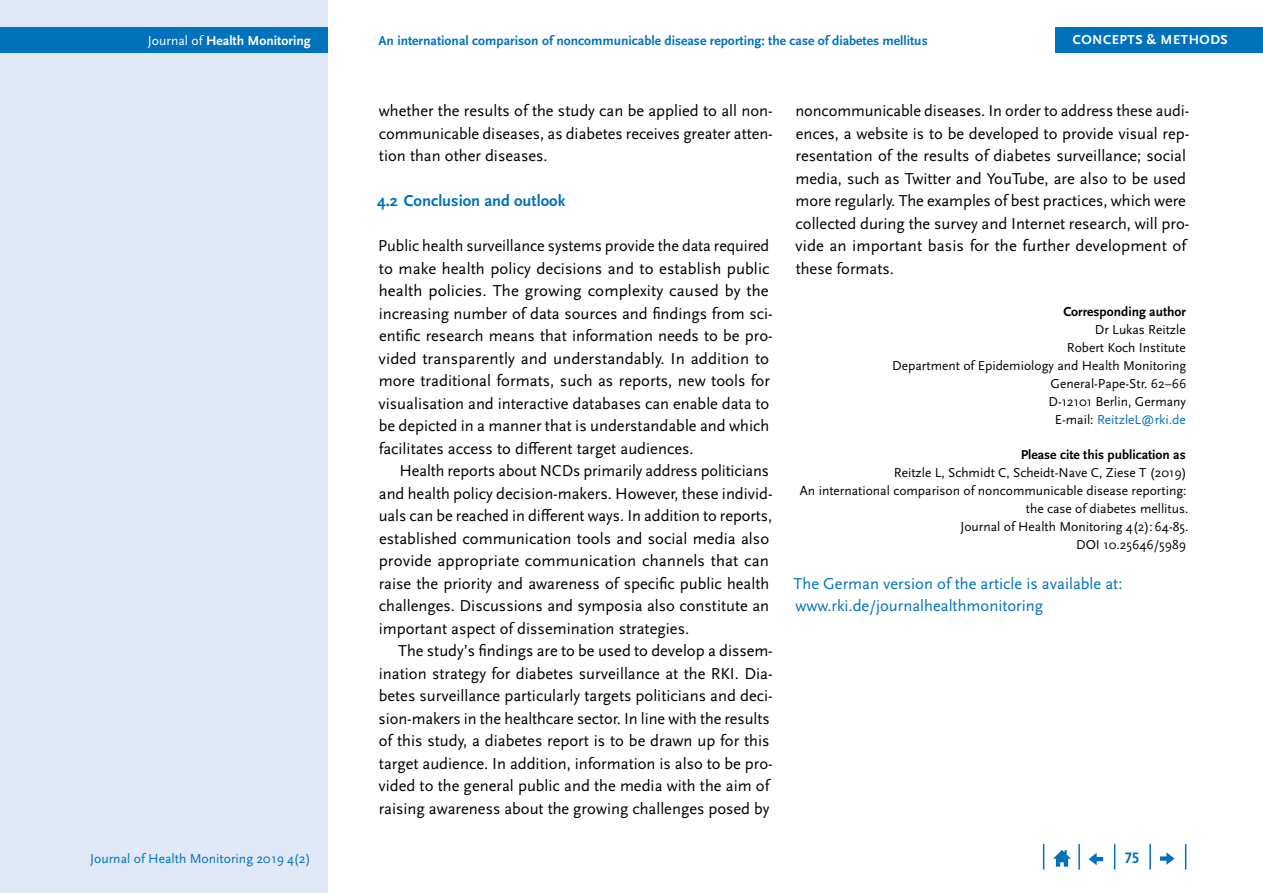
<style>
.page{position:relative;width:1263px;height:893px;background:#fff}
.page>*{position:absolute;margin:0;border:0;box-sizing:border-box;transform-origin:0 0}
.Copy_Einzug{font:16.5px/22.5px "Scala Sans Pro";color:#000}
.Copy{font:16.5px/22.5px "Scala Sans Pro";color:#000;text-align:justify}
.Copy-2{font:16.5px "Scala Sans Pro";color:#0072bc}
.t1{font:700 16.5px "Scala Sans Pro";color:#0072bc}
.t2{font:700 15.75px "Scala Sans Pro";color:#0072bc}
.t3{font:700 13.65px "Scala Sans Pro";color:#0072bc}
.t4{font:13.65px "Scala Sans Pro";color:#0072bc}
.t5{font:700 13.65px "Scala Sans Pro";color:#fff}
.Impressum_klein{font:13.5px/18px "Scala Sans Pro";color:#000;text-align:right}
.t6{font:700 13.5px "Scala Sans Pro";color:#000}
.Impressum_klein-2{font:13.5px "Scala Sans Pro";color:#0072bc}
.t7{font:700 13.5px "Scala Sans Pro";letter-spacing:.04em;color:#fff}
.s1{font-weight:400}
.s2{color:#000}
</style>
<div class="page">
<div style="left:0;top:0;width:327px;height:893px;background:#e1e8f6"></div>
<div style="left:1055px;top:28px;width:208px;height:25px;background:#0072bc"></div>
<div style="left:0;top:28px;width:327px;height:25px;background:#0072bc"></div>
<svg style="left:1185px;top:844px;width:1px;height:26px"></svg>
<hr style="left:1149px;top:844px;width:2px;height:26px;background:#0072bc">
<svg style="left:1114px;top:844px;width:1px;height:26px"></svg>
<hr style="left:1078px;top:844px;width:2px;height:26px;background:#0072bc">
<svg style="left:1043px;top:844px;width:1px;height:26px"></svg>
<svg style="left:1053px;top:850px;width:18px;height:17px"></svg>
<svg style="left:1089px;top:853px;width:14px;height:12px"></svg>
<svg style="left:1160px;top:852px;width:14px;height:13px"></svg>
<p class="t5" style="left:148px;top:33px;width:164px"><span class="s1">Journal of</span> Health Monitoring</p>
<p class="t4" style="left:90px;top:850px;width:222px">Journal of Health Monitoring 2019 4(2)</p>
<p class="t3" style="left:378px;top:33px;width:551px">An international comparison of noncommunicable disease reporting: the case of diabetes mellitus</p>
<p class="t7" style="left:1073px;top:32px;width:157px">CONCEPTS &amp; METHODS</p>
<p class="Copy" style="left:379px;top:99px;width:395px">whether the results of the study can be applied to all non&shy;communicable diseases, as diabetes receives greater atten&shy;tion than other diseases.</p>
<h2 class="t1" style="left:377px;top:191px;width:190px">4.2 Conclusion and outlook</h2>
<p class="Copy" style="left:378px;top:234px;width:396px;text-align:left">Public health surveillance systems provide the data required to make health policy decisions and to establish public health policies. The growing complexity caused by the increasing number of data sources and findings from sci&shy;entific research means that information needs to be pro&shy;vided transparently and understandably. In addition to more traditional formats, such as reports, new tools for visualisation and interactive databases can enable data to be depicted in a manner that is understandable and which facilitates access to different target audiences.</p>
<p class="Copy_Einzug" style="left:379px;top:459px;width:396px;text-indent:21px">Health reports about NCDs primarily address politicians and health policy decision-makers. However, these individ&shy;uals can be reached in different ways. In addition to reports, established communication tools and social media also provide appropriate communication channels that can raise the priority and awareness of specific public health challenges. Discussions and symposia also constitute an important aspect of dissemination strategies.</p>
<p class="Copy_Einzug" style="left:378px;top:639px;width:396px;text-indent:20px">The study’s findings are to be used to develop a dissem&shy;ination strategy for diabetes surveillance at the RKI. Dia&shy;betes surveillance particularly targets politicians and deci&shy;sion-makers in the healthcare sector. In line with the results of this study, a diabetes report is to be drawn up for this target audience. In addition, information is also to be pro&shy;vided to the general public and the media with the aim of raising awareness about the growing challenges posed by</p>
<p class="Copy_Einzug" style="left:795px;top:99px;width:396px">noncommunicable diseases. In order to address these audi&shy;ences, a website is to be developed to provide visual rep&shy;resentation of the results of diabetes surveillance; social media, such as Twitter and YouTube, are also to be used more regularly. The examples of best practices, which were collected during the survey and Internet research, will pro&shy;vide an important basis for the further development of these formats.</p>
<h3 class="t6" style="left:1063px;top:303px;width:124px">Corresponding author</h3>
<p class="Impressum_klein" style="left:1095px;top:320px;width:92px">Dr Lukas Reitzle</p>
<p class="Impressum_klein" style="left:1067px;top:338px;width:120px">Robert Koch Institute</p>
<p class="Impressum_klein" style="left:892px;top:356px;width:295px">Department of Epidemiology and Health Monitoring</p>
<p class="Impressum_klein" style="left:1050px;top:374px;width:137px">General-Pape-Str. 62–66</p>
<p class="Impressum_klein" style="left:1048px;top:392px;width:139px">D-12101 Berlin, Germany</p>
<p class="Impressum_klein-2" style="left:1055px;top:411px;width:132px"><span class="s2">E-mail:</span> ReitzleL@rki.de</p>
<h3 class="t6" style="left:1021px;top:446px;width:166px">Please cite this publication as</h3>
<p class="Impressum_klein" style="left:800px;top:463px;width:390px">Reitzle L, Schmidt C, Scheidt-Nave C, Ziese T (2019)<br>An international comparison of noncommunicable disease reporting: the case of diabetes mellitus.<br>Journal of Health Monitoring 4(2):64-85.<br>DOI 10.25646/5989</p>
<p class="Copy-2" style="left:794px;top:574px;width:330px">The German version of the article is available at:</p>
<p class="Copy-2" style="left:795px;top:596px;width:249px">www.rki.de/journalhealthmonitoring</p>
<p class="t2" style="left:1125px;top:849px;width:16px">75</p>
</div>
